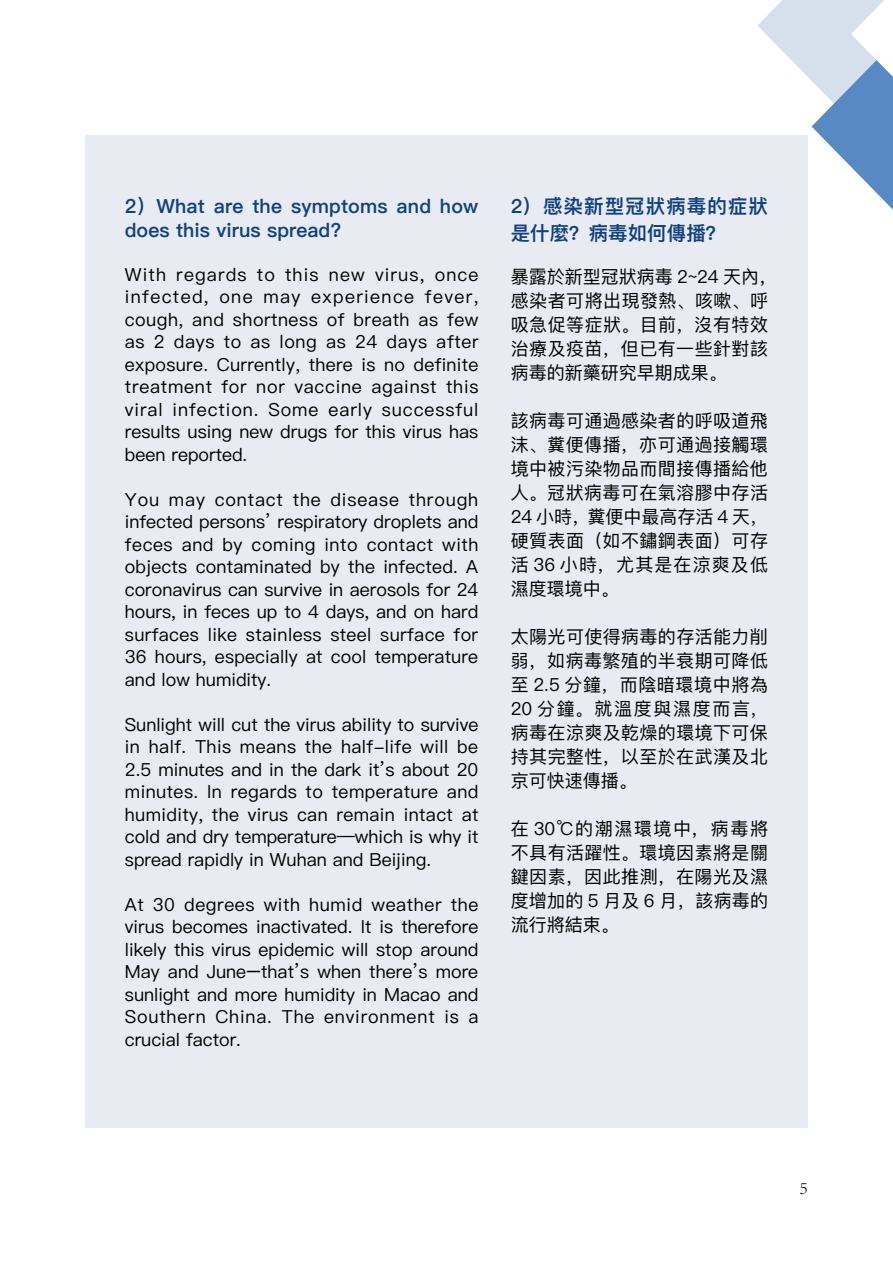
<style>
.page{position:relative;width:893px;height:1263px;background:#fff}
.page>*{position:absolute;margin:0;border:0;box-sizing:border-box;transform-origin:0 0}
.t1{font:600 19.5px/24px "Ping Fang SC";letter-spacing:.005em;color:#10427f}
.t2{font:600 19.5px/27px "Ping Fang SC";letter-spacing:.055em;color:#10427f}
.t3{font:18px/22.5px "Ping Fang SC";letter-spacing:.01em;color:#000;text-align:justify}
.t4{font:300 18px "Adobe Song Std";color:#000}
</style>
<div class="page">
<svg style="left:757px;top:0;width:136px;height:210px"></svg>
<div style="left:85px;top:135px;width:723px;height:992px;background:#e9ebf2"></div>
<p class="t1" style="left:125px;top:194px;width:355px">2）What are the symptoms and how does this virus spread?</p>
<p class="t3" style="left:125px;top:263px;width:355px">With regards to this new virus, once infected, one may experience fever, cough, and shortness of breath as few as 2 days to as long as 24 days after exposure. Currently, there is no definite treatment for nor vaccine against this viral infection. Some early successful results using new drugs for this virus has been reported.</p>
<p class="t3" style="left:125px;top:488px;width:355px">You may contact the disease through infected persons’ respiratory droplets and feces and by coming into contact with objects contaminated by the infected. A coronavirus can survive in aerosols for 24 hours, in feces up to 4 days, and on hard surfaces like stainless steel surface for 36 hours, especially at cool temperature and low humidity.</p>
<p class="t3" style="left:125px;top:713px;width:355px">Sunlight will cut the virus ability to survive in half. This means the half-life will be 2.5 minutes and in the dark it’s about 20 minutes. In regards to temperature and humidity, the virus can remain intact at cold and dry temperature—which is why it spread rapidly in Wuhan and Beijing.</p>
<p class="t3" style="left:125px;top:893px;width:355px">At 30 degrees with humid weather the virus becomes inactivated. It is therefore likely this virus epidemic will stop around May and June–that’s when there’s more sunlight and more humidity in Macao and Southern China. The environment is a crucial factor.</p>
<p class="t2" style="left:511px;top:192px;width:259px">2）感染新型冠狀病毒的症狀是什麼？病毒如何傳播？</p>
<p class="t3" style="left:511px;top:265px;width:268px;line-height:24px;text-align:left">暴露於新型冠狀病毒 2~24 天內，感染者可將出現發熱、咳嗽、呼吸急促等症狀。目前，沒有特效治療及疫苗，但已有一些針對該病毒的新藥研究早期成果。</p>
<p class="t3" style="left:511px;top:409px;width:259px;line-height:24px">該病毒可通過感染者的呼吸道飛沫、糞便傳播，亦可通過接觸環境中被污染物品而間接傳播給他人。冠狀病毒可在氣溶膠中存活24 小時，糞便中最高存活 4 天，硬質表面（如不鏽鋼表面）可存活 36 小時，尤其是在涼爽及低濕度環境中。</p>
<p class="t3" style="left:511px;top:625px;width:259px;line-height:24px">太陽光可使得病毒的存活能力削弱，如病毒繁殖的半衰期可降低至 2.5 分鐘，而陰暗環境中將為20 分鐘。就溫度與濕度而言，病毒在涼爽及乾燥的環境下可保持其完整性，以至於在武漢及北京可快速傳播。</p>
<p class="t3" style="left:511px;top:817px;width:259px;line-height:24px">在 30℃的潮濕環境中，病毒將不具有活躍性。環境因素將是關鍵因素，因此推測，在陽光及濕度增加的 5 月及 6 月，該病毒的流行將結束。</p>
<p class="t4" style="left:800px;top:1177px;width:10px">5</p>
</div>
